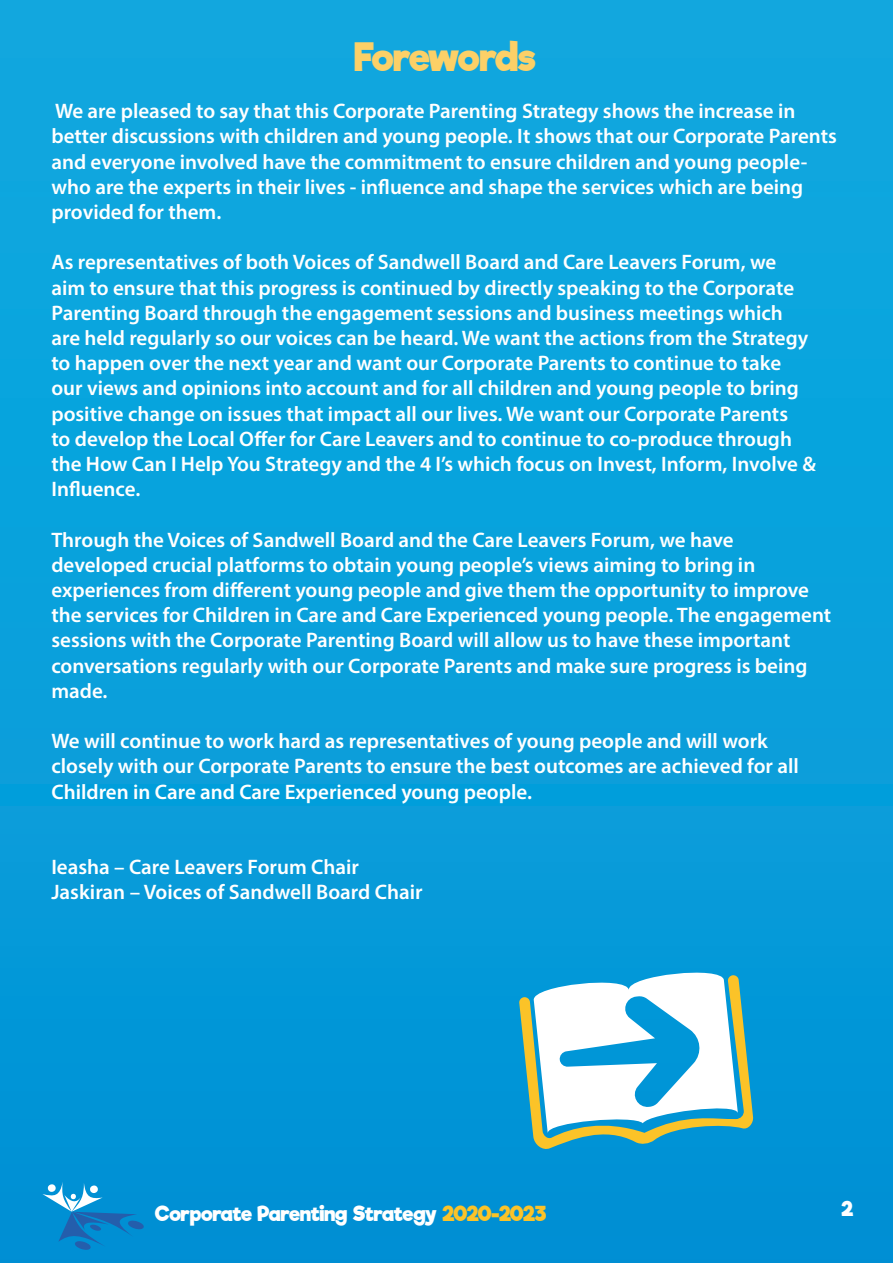
<style>
.page{position:relative;width:893px;height:1263px;background:#fff}
.page>*{position:absolute;margin:0;border:0;box-sizing:border-box;transform-origin:0 0}
.t1{font:700 37.5px "Riffic Free";letter-spacing:-.045em;color:#fcd067}
.t2{font:600 21px/25.2px "Myriad Pro";color:#fff}
.t3{font:700 19.8px "Riffic Free";letter-spacing:-.02em;color:#fff}
.t4{font:700 19.5px "Riffic Free";color:#fff}
.s1{color:#fbc328}
</style>
<div class="page">
<div style="left:0;top:0;width:893px;height:1263px;background:linear-gradient(to bottom,#10abe0,#0092d5)"></div>
<svg style="left:519px;top:965px;width:235px;height:186px"></svg>
<svg style="left:42px;top:1181px;width:103px;height:69px;background:#1890d0"></svg>
<p class="t1" style="left:355px;top:35px;width:183px">Forewords</p>
<p class="t2" style="left:51px;top:98px;width:787px">We are pleased to say that this Corporate Parenting Strategy shows the increase in better discussions with children and young people. It shows that our Corporate Parents and everyone involved have the commitment to ensure children and young people&shy;who are the experts in their lives - influence and shape the services which are being provided for them.</p>
<p class="t2" style="left:51px;top:249px;width:726px">As representatives of both Voices of Sandwell Board and Care Leavers Forum, we</p>
<p class="t2" style="left:51px;top:274px;width:744px">aim to ensure that this progress is continued by directly speaking to the Corporate</p>
<p class="t2" style="left:51px;top:300px;width:733px">Parenting Board through the engagement sessions and business meetings which</p>
<p class="t2" style="left:51px;top:325px;width:766px">are held regularly so our voices can be heard. We want the actions from the Strategy to happen over the next year and want our Corporate Parents to continue to take our views and opinions into account and for all children and young people to bring positive change on issues that impact all our lives. We want our Corporate Parents<br>to develop the Local Offer for Care Leavers and to continue to co-produce through the How Can I Help You Strategy and the 4 I’s which focus on Invest, Inform, Involve &amp; Influence.</p>
<p class="t2" style="left:51px;top:526px;width:684px">Through the Voices of Sandwell Board and the Care Leavers Forum, we have</p>
<p class="t2" style="left:51px;top:552px;width:705px">developed crucial platforms to obtain young people’s views aiming to bring in</p>
<p class="t2" style="left:51px;top:577px;width:759px">experiences from different young people and give them the opportunity to improve</p>
<p class="t2" style="left:51px;top:602px;width:781px">the services for Children in Care and Care Experienced young people. The engagement sessions with the Corporate Parenting Board will allow us to have these important conversations regularly with our Corporate Parents and make sure progress is being made.</p>
<p class="t2" style="left:51px;top:728px;width:718px">We will continue to work hard as representatives of young people and will work</p>
<p class="t2" style="left:51px;top:753px;width:749px">closely with our Corporate Parents to ensure the best outcomes are achieved for all</p>
<p class="t2" style="left:51px;top:778px;width:482px">Children in Care and Care Experienced young people.</p>
<p class="t2" style="left:51px;top:854px;width:309px">Ieasha – Care Leavers Forum Chair</p>
<p class="t2" style="left:51px;top:879px;width:373px">Jaskiran – Voices of Sandwell Board Chair</p>
<p class="t3" style="left:155px;top:1202px;width:393px">Corporate Parenting Strategy <span class="s1">2020-2023</span></p>
<p class="t4" style="left:842px;top:1197px;width:13px">2</p>
</div>
